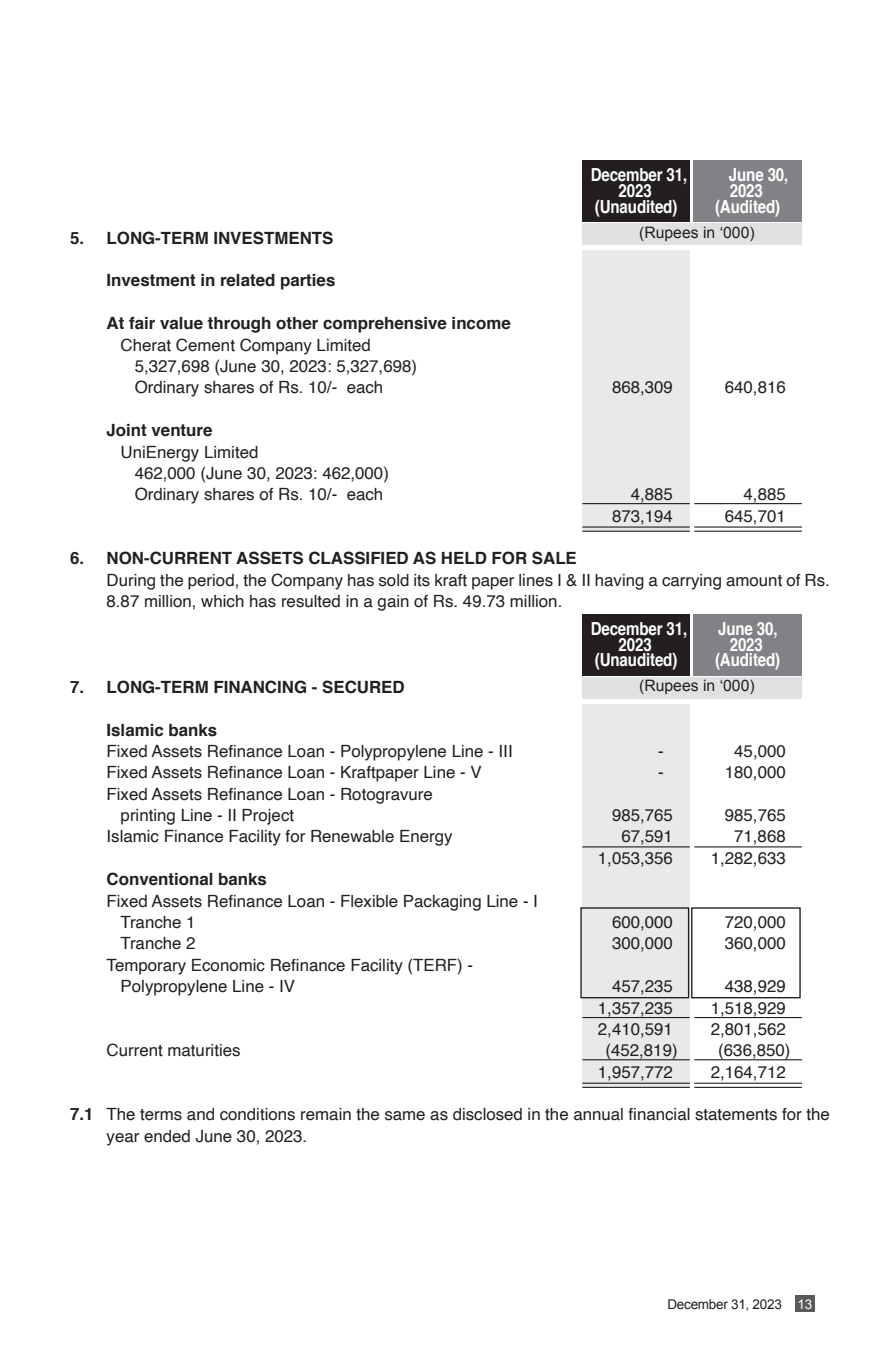
<style>
.page{position:relative;width:891px;height:1357px;background:#fff}
.page>*{position:absolute;margin:0;border:0;box-sizing:border-box;transform-origin:0 0}
.t1{font:700 18px/15.8px "Helvetica";letter-spacing:-.01em;color:#fff;text-align:center;scale:.84 1}
.t2{font:16.88px/21.4px "Helvetica";color:#231f20}
.t3{font:700 16.88px "Helvetica";color:#231f20}
.t4{font:15.75px "Arial";color:#231f20}
.t5{font:13.5px "Arial";letter-spacing:-.02em;color:#231f20}
.s1{font-weight:700}
.s2{color:#fff}
</style>
<div class="page">
<div style="left:582px;top:704px;width:108px;height:382px;background:#e9e9ea"></div>
<div style="left:583px;top:614px;width:107px;height:61px;background:#231f20"></div>
<div style="left:693px;top:614px;width:109px;height:61px;background:#808285"></div>
<div style="left:583px;top:677px;width:219px;height:21px;background:#e0e1e2"></div>
<hr style="left:582px;top:1082px;width:108px;height:2px;background:#231f20">
<hr style="left:582px;top:1059px;width:108px;height:1px;background:#231f20">
<hr style="left:582px;top:1087px;width:108px;height:1px;background:#231f20">
<hr style="left:694px;top:1082px;width:108px;height:2px;background:#231f20">
<hr style="left:694px;top:1059px;width:108px;height:1px;background:#231f20">
<hr style="left:582px;top:846px;width:108px;height:1px;background:#231f20">
<hr style="left:694px;top:846px;width:108px;height:1px;background:#231f20">
<hr style="left:582px;top:1017px;width:108px;height:1px;background:#231f20">
<hr style="left:694px;top:1017px;width:108px;height:1px;background:#231f20">
<hr style="left:694px;top:1087px;width:108px;height:1px;background:#231f20">
<div style="left:582px;top:250px;width:108px;height:280px;background:#e9e9ea"></div>
<div style="left:583px;top:160px;width:107px;height:62px;background:#231f20"></div>
<div style="left:693px;top:160px;width:109px;height:62px;background:#808285"></div>
<div style="left:583px;top:223px;width:219px;height:21px;background:#e0e1e2"></div>
<hr style="left:582px;top:526px;width:108px;height:2px;background:#231f20">
<hr style="left:582px;top:503px;width:108px;height:1px;background:#231f20">
<hr style="left:582px;top:531px;width:108px;height:1px;background:#231f20">
<hr style="left:694px;top:526px;width:108px;height:2px;background:#231f20">
<hr style="left:694px;top:503px;width:108px;height:1px;background:#231f20">
<hr style="left:694px;top:531px;width:108px;height:1px;background:#231f20">
<div style="left:795px;top:1295px;width:19px;height:17px;background:#58595b"></div>
<div style="left:580px;top:907px;width:109px;height:91px;border:1px solid #231f20"></div>
<div style="left:691px;top:907px;width:110px;height:91px;border:1px solid #231f20"></div>
<p class="t3" style="left:70px;top:224px;width:265px">5. LONG-TERM INVESTMENTS</p>
<p class="t3" style="left:107px;top:267px;width:230px">Investment in related parties</p>
<p class="t3" style="left:107px;top:310px;width:406px">At fair value through other comprehensive income</p>
<p class="t2" style="left:135px;top:334px;width:284px;text-indent:-14px">Cherat Cement Company Limited<br>5,327,698 (June 30, 2023: 5,327,698)<br>Ordinary shares of Rs. 10/- each</p>
<p class="t3" style="left:107px;top:417px;width:107px">Joint venture</p>
<p class="t2" style="left:135px;top:441px;width:256px;text-indent:-14px">UniEnergy Limited<br>462,000 (June 30, 2023: 462,000)<br>Ordinary shares of Rs. 10/- each</p>
<p class="t1" style="left:591px;top:167px;width:117px">December 31,<br>2023 (Unaudited)</p>
<p class="t1" style="left:729px;top:167px;width:72px">June 30,</p>
<p class="t1" style="left:730px;top:183px;width:41px">2023</p>
<p class="t1" style="left:715px;top:199px;width:79px">(Audited)</p>
<p class="t4" style="left:639px;top:222px;width:117px">(Rupees in ‘000)</p>
<p class="t2" style="left:612px;top:377px;width:62px">868,309</p>
<p class="t2" style="left:725px;top:377px;width:62px">640,816</p>
<p class="t2" style="left:631px;top:484px;width:44px">4,885</p>
<p class="t2" style="left:744px;top:484px;width:44px">4,885</p>
<p class="t2" style="left:612px;top:505px;width:62px">873,194</p>
<p class="t2" style="left:725px;top:505px;width:62px">645,701</p>
<p class="t3" style="left:70px;top:545px;width:508px">6. NON-CURRENT ASSETS CLASSIFIED AS HELD FOR SALE</p>
<p class="t2" style="left:107px;top:570px;width:725px">During the period, the Company has sold its kraft paper lines I &amp; II having a carrying amount of Rs.<br>8.87 million, which has resulted in a gain of Rs. 49.73 million.</p>
<p class="t1" style="left:591px;top:621px;width:117px">December 31,<br>2023 (Unaudited)</p>
<p class="t1" style="left:715px;top:621px;width:79px">June 30,<br>2023 (Audited)</p>
<p class="t4" style="left:639px;top:675px;width:117px">(Rupees in ‘000)</p>
<p class="t3" style="left:70px;top:673px;width:336px">7. LONG-TERM FINANCING - SECURED</p>
<p class="t3" style="left:107px;top:716px;width:112px">Islamic banks</p>
<p class="t2" style="left:107px;top:741px;width:408px">Fixed Assets Refinance Loan - Polypropylene Line - III</p>
<p class="t2" style="left:658px;top:741px;width:7px">-</p>
<p class="t2" style="left:734px;top:741px;width:53px">45,000</p>
<p class="t2" style="left:107px;top:762px;width:377px">Fixed Assets Refinance Loan - Kraftpaper Line - V</p>
<p class="t2" style="left:658px;top:762px;width:7px">-</p>
<p class="t2" style="left:725px;top:762px;width:62px">180,000</p>
<p class="t2" style="left:121px;top:783px;width:314px;text-indent:-14px">Fixed Assets Refinance Loan - Rotogravure printing Line - II Project</p>
<p class="t2" style="left:612px;top:805px;width:62px">985,765</p>
<p class="t2" style="left:725px;top:805px;width:62px">985,765</p>
<p class="t2" style="left:107px;top:826px;width:348px">Islamic Finance Facility for Renewable Energy</p>
<p class="t2" style="left:621px;top:826px;width:53px">67,591</p>
<p class="t2" style="left:734px;top:826px;width:53px">71,868</p>
<p class="t2" style="left:598px;top:848px;width:77px">1,053,356</p>
<p class="t2" style="left:711px;top:848px;width:77px">1,282,633</p>
<p class="t3" style="left:107px;top:865px;width:162px">Conventional banks</p>
<p class="t2" style="left:120px;top:890px;width:419px;text-indent:-14px">Fixed Assets Refinance Loan - Flexible Packaging Line - I<br>Tranche 1</p>
<p class="t2" style="left:612px;top:912px;width:62px">600,000</p>
<p class="t2" style="left:725px;top:912px;width:62px">720,000</p>
<p class="t2" style="left:120px;top:933px;width:77px">Tranche 2</p>
<p class="t2" style="left:612px;top:933px;width:62px">300,000</p>
<p class="t2" style="left:725px;top:933px;width:62px">360,000</p>
<p class="t2" style="left:121px;top:954px;width:354px;text-indent:-14px">Temporary Economic Refinance Facility (TERF) -<br>Polypropylene Line - IV</p>
<p class="t2" style="left:612px;top:976px;width:62px">457,235</p>
<p class="t2" style="left:725px;top:976px;width:62px">438,929</p>
<p class="t2" style="left:598px;top:997px;width:77px">1,357,235</p>
<p class="t2" style="left:711px;top:997px;width:77px">1,518,929</p>
<p class="t2" style="left:598px;top:1019px;width:77px">2,410,591</p>
<p class="t2" style="left:711px;top:1019px;width:77px">2,801,562</p>
<p class="t2" style="left:107px;top:1040px;width:136px">Current maturities</p>
<p class="t2" style="left:605px;top:1040px;width:74px">(452,819)</p>
<p class="t2" style="left:718px;top:1040px;width:74px">(636,850)</p>
<p class="t2" style="left:598px;top:1061px;width:77px">1,957,772</p>
<p class="t2" style="left:711px;top:1061px;width:77px">2,164,712</p>
<p class="t2" style="left:107px;top:1104px;width:725px;text-indent:-36px"><span class="s1">7.1</span> The terms and conditions remain the same as disclosed in the annual financial statements for the year ended June 30, 2023.</p>
<p class="t5" style="left:668px;top:1295px;width:146px">December 31, 2023 <span class="s2">13</span></p>
</div>
